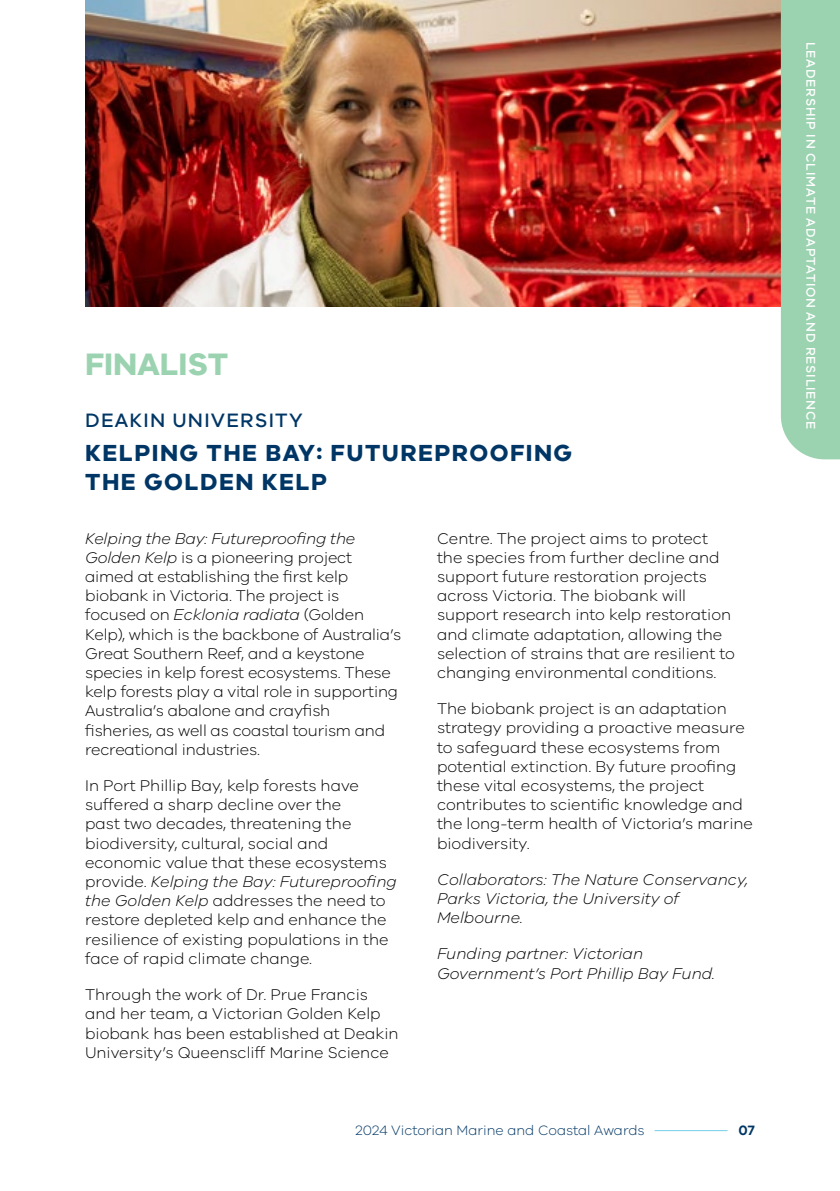
<style>
.page{position:relative;width:840px;height:1191px;background:#fff}
.page>*{position:absolute;margin:0;border:0;box-sizing:border-box;transform-origin:0 0}
.t1{font:700 32px "VIC";color:#9bd3b1}
.t2{font:700 24px/28.8px "VIC";letter-spacing:.06em;color:#003665}
.t3{font:500 20px "VIC";letter-spacing:.06em;color:#003665}
.t4{font:300 16px/19.2px "VIC";color:#000}
.t5{font:italic 300 16px/19.2px "VIC";color:#000}
.t6{font:300 14px "VIC";color:#003665}
.t7{font:600 14px "VIC";color:#003665}
.t8{font:500 13px "VIC";letter-spacing:.06em;color:#fff}
.s1{font-style:italic}
</style>
<div class="page">
<img style="left:85px;top:0;width:695px;height:306px">
<div style="left:780px;top:0;width:59px;height:459px;background:#9bd3b1"></div>
<hr style="left:654px;top:1130px;width:72px;height:1px;background:#76cfe7">
<h1 class="t1" style="left:85px;top:344px;width:144px">FINALIST</h1>
<p class="t3" style="left:85px;top:408px;width:219px">DEAKIN UNIVERSITY</p>
<h2 class="t2" style="left:85px;top:438px;width:488px">KELPING THE BAY: FUTUREPROOFING<br>THE GOLDEN KELP</h2>
<p class="t4" style="left:85px;top:528px;width:317px"><span class="s1">Kelping the Bay: Futureproofing the Golden Kelp</span> is a pioneering project aimed at establishing the first kelp biobank in Victoria. The project is focused on <span class="s1">Ecklonia radiata</span> (Golden Kelp), which is the backbone of Australia’s Great Southern Reef, and a keystone species in kelp forest ecosystems. These kelp forests play a vital role in supporting Australia’s abalone and crayfish fisheries, as well as coastal tourism and recreational industries.</p>
<p class="t4" style="left:85px;top:775px;width:313px">In Port Phillip Bay, kelp forests have suffered a sharp decline over the<br>past two decades, threatening the biodiversity, cultural, social and economic value that these ecosystems provide. <span class="s1">Kelping the Bay: Futureproofing the Golden Kelp</span> addresses the need to restore depleted kelp and enhance the resilience of existing populations in the face of rapid climate change.</p>
<p class="t4" style="left:85px;top:984px;width:315px">Through the work of Dr. Prue Francis and her team, a Victorian Golden Kelp biobank has been established at Deakin University’s Queenscliff Marine Science</p>
<p class="t4" style="left:437px;top:528px;width:299px">Centre. The project aims to protect the species from further decline and support future restoration projects across Victoria. The biobank will support research into kelp restoration and climate adaptation, allowing the selection of strains that are resilient to changing environmental conditions.</p>
<p class="t4" style="left:437px;top:698px;width:317px">The biobank project is an adaptation strategy providing a proactive measure to safeguard these ecosystems from potential extinction. By future proofing these vital ecosystems, the project contributes to scientific knowledge and the long-term health of Victoria’s marine biodiversity.</p>
<p class="t5" style="left:437px;top:869px;width:312px">Collaborators: The Nature Conservancy,<br>Parks Victoria, the University of<br>Melbourne.</p>
<p class="t5" style="left:437px;top:944px;width:280px">Funding partner: Victorian<br>Government’s Port Phillip Bay Fund.</p>
<p class="t6" style="left:355px;top:1122px;width:290px">2024 Victorian Marine and Coastal Awards</p>
<p class="t7" style="left:738px;top:1122px;width:18px">07</p>
<p class="t8" style="left:818px;top:42px;width:389px;rotate:90deg">Leadership in Climate Adaptation and Resilience</p>
</div>
